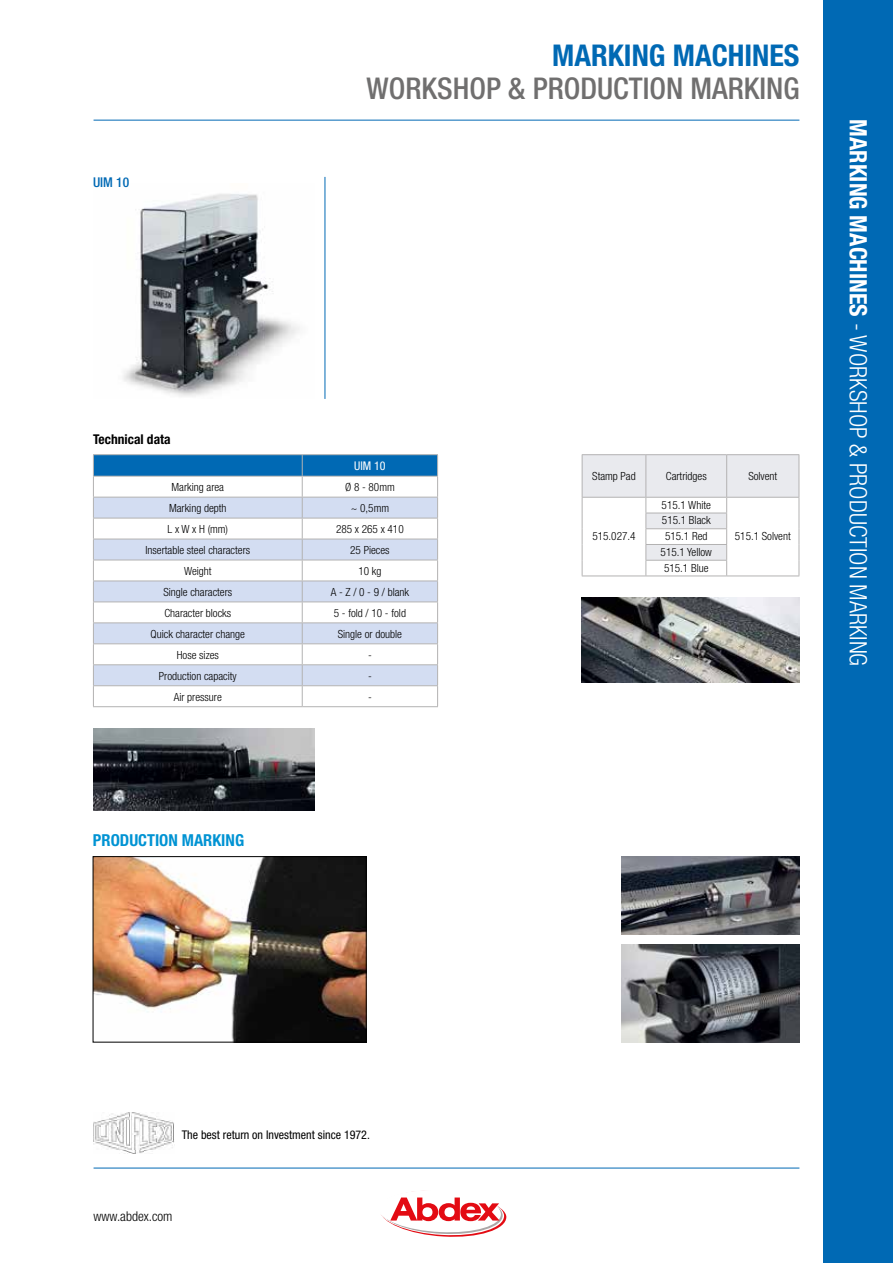
<style>
.page{position:relative;width:893px;height:1263px;background:#fff}
.page>*{position:absolute;margin:0;border:0;box-sizing:border-box;transform-origin:0 0}
.t1{font:500 condensed 30px "Helvetica Neue";color:#706f6f}
.t2{font:700 condensed 30px "Helvetica Neue";color:#0069b4}
.t3{font:300 condensed 24px "Helvetica Neue";color:#fff}
.t4{font:700 condensed 16.5px "Helvetica Neue";color:#0093d3}
.t5{font:300 condensed 13.5px "Helvetica Neue";color:#000}
.t6{font:700 condensed 13.5px "Helvetica Neue";color:#000}
.t7{font:500 condensed 13.5px "Helvetica Neue";color:#0069b4}
.t8{font:condensed 12px "Helvetica Neue";color:#000}
.t9{font:condensed 12px "Helvetica Neue";color:#fff}
.t10{font:300 condensed 11.25px/15.8px "Helvetica Neue";color:#000;text-align:center}
.s1{font-weight:700}
</style>
<div class="page">
<div style="left:823px;top:0;width:70px;height:1263px;background:#0069b4"></div>
<hr style="left:94px;top:120px;width:705px;height:1px;background:#0069b4">
<hr style="left:94px;top:1168px;width:705px;height:1px;background:#0069b4">
<svg style="left:381px;top:1190px;width:125px;height:47px"></svg>
<img style="left:172px;top:1122px;width:2px;height:26px">
<svg style="left:94px;top:1113px;width:78px;height:41px"></svg>
<img style="left:123px;top:194px;width:177px;height:203px">
<hr style="left:93px;top:454px;width:209px;height:1px;background:#b3b2b2">
<hr style="left:302px;top:454px;width:136px;height:1px;background:#b3b2b2">
<svg style="left:93px;top:455px;width:345px;height:251px"></svg>
<hr style="left:93px;top:706px;width:209px;height:1px;background:#b3b2b2">
<hr style="left:302px;top:706px;width:136px;height:1px;background:#b3b2b2">
<hr style="left:325px;top:177px;width:1px;height:222px;background:#0069b4">
<img style="left:95px;top:858px;width:270px;height:182px">
<div style="left:93px;top:856px;width:274px;height:186px;border:1px solid #000"></div>
<img style="left:94px;top:728px;width:220px;height:82px">
<img style="left:582px;top:598px;width:217px;height:84px">
<img style="left:622px;top:856px;width:177px;height:78px">
<hr style="left:582px;top:454px;width:64px;height:1px;background:#b3b2b2">
<hr style="left:646px;top:454px;width:81px;height:1px;background:#b3b2b2">
<hr style="left:727px;top:454px;width:72px;height:1px;background:#b3b2b2">
<svg style="left:582px;top:455px;width:218px;height:121px"></svg>
<hr style="left:582px;top:576px;width:64px;height:1px;background:#b3b2b2">
<hr style="left:646px;top:576px;width:81px;height:1px;background:#b3b2b2">
<hr style="left:727px;top:576px;width:72px;height:1px;background:#b3b2b2">
<img style="left:622px;top:945px;width:177px;height:97px">
<p class="t7" style="left:93px;top:175px;width:38px">UIM 10</p>
<p class="t6" style="left:93px;top:431px;width:79px">Technical data</p>
<h1 class="t2" style="left:552px;top:37px;width:249px">MARKING MACHINES</h1>
<h1 class="t1" style="left:367px;top:70px;width:434px">WORKSHOP &amp; PRODUCTION MARKING</h1>
<p class="t9" style="left:354px;top:459px;width:33px">UIM 10</p>
<p class="t10" style="left:172px;top:479px;width:54px">Marking area</p>
<p class="t10" style="left:345px;top:479px;width:51px">Ø 8 - 80mm</p>
<p class="t10" style="left:169px;top:500px;width:59px">Marking depth</p>
<p class="t10" style="left:351px;top:500px;width:40px">~ 0,5mm</p>
<p class="t10" style="left:168px;top:521px;width:62px">L x W x H (mm)</p>
<p class="t10" style="left:336px;top:521px;width:69px">285 x 265 x 410</p>
<p class="t10" style="left:145px;top:542px;width:106px">Insertable steel characters</p>
<p class="t10" style="left:350px;top:542px;width:41px">25 Pieces</p>
<p class="t10" style="left:184px;top:563px;width:29px">Weight</p>
<p class="t10" style="left:358px;top:563px;width:25px">10 kg</p>
<p class="t10" style="left:163px;top:584px;width:70px">Single characters</p>
<p class="t10" style="left:331px;top:584px;width:80px">A - Z / 0 - 9 / blank</p>
<p class="t10" style="left:164px;top:605px;width:68px">Character blocks</p>
<p class="t10" style="left:334px;top:605px;width:74px">5 - fold / 10 - fold</p>
<p class="t10" style="left:151px;top:626px;width:96px">Quick character change</p>
<p class="t10" style="left:338px;top:626px;width:66px">Single or double</p>
<p class="t10" style="left:177px;top:647px;width:44px">Hose sizes</p>
<p class="t10" style="left:368px;top:647px;width:5px">-</p>
<p class="t10" style="left:159px;top:668px;width:79px">Production capacity</p>
<p class="t10" style="left:368px;top:668px;width:5px">-</p>
<p class="t10" style="left:174px;top:689px;width:50px">Air pressure</p>
<p class="t10" style="left:368px;top:689px;width:5px">-</p>
<p class="t10" style="left:592px;top:468px;width:45px">Stamp Pad</p>
<p class="t10" style="left:666px;top:468px;width:42px">Cartridges</p>
<p class="t10" style="left:748px;top:468px;width:30px">Solvent</p>
<p class="t10" style="left:592px;top:528px;width:45px">515.027.4</p>
<p class="t10" style="left:662px;top:497px;width:51px">515.1 White</p>
<p class="t10" style="left:661px;top:512px;width:53px">515.1 Black<br>515.1 Red<br>515.1 Yellow<br>515.1 Blue</p>
<p class="t10" style="left:735px;top:528px;width:57px">515.1 Solvent</p>
<h2 class="t3" style="left:872px;top:119px;width:549px;rotate:90deg"><span class="s1">MARKING MACHINES</span> - WORKSHOP &amp; PRODUCTION MARKING</h2>
<h3 class="t4" style="left:93px;top:830px;width:153px">PRODUCTION MARKING</h3>
<p class="t8" style="left:182px;top:1127px;width:190px">The best return on Investment since 1972.</p>
<p class="t5" style="left:94px;top:1208px;width:81px">www.abdex.com</p>
</div>
